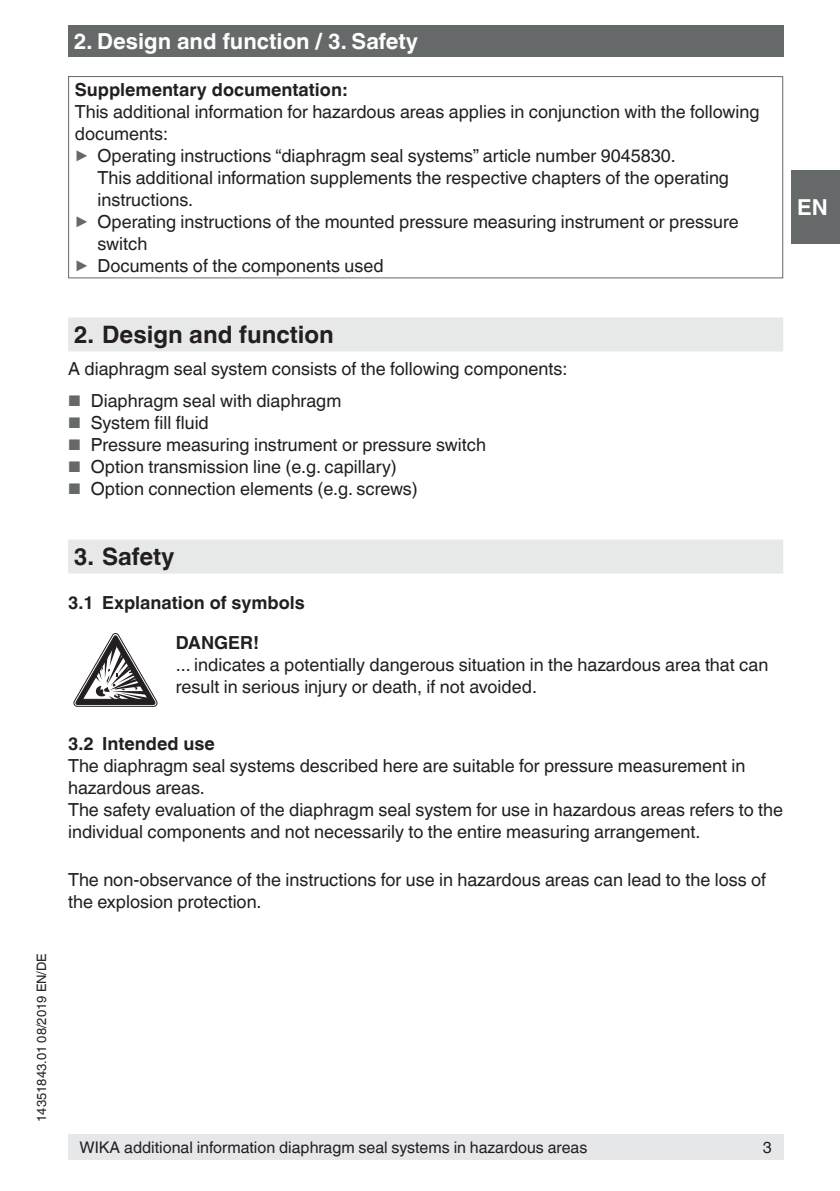
<style>
.page{position:relative;width:840px;height:1191px;background:#fff}
.page>*{position:absolute;margin:0;border:0;box-sizing:border-box;transform-origin:0 0}
.t1{font:700 24px "Helvetica World";color:#231f20}
.t2{font:700 22px "Helvetica World";color:#fff}
.t3{font:18px/22px "Helvetica World";color:#231f20}
.t4{font:700 18px/39.6px "Helvetica World";color:#231f20}
.t5{font:16px "Helvetica World";color:#231f20}
.t6{font:13px "Helvetica World";color:#231f20}
.s1{font-size:17.8px;color:#666969}
.s2{font-size:15.4px;color:#666969}
</style>
<div class="page">
<div style="left:791px;top:170px;width:48px;height:74px;background:#666969"></div>
<div style="left:68px;top:26px;width:714px;height:31px;background:#666969"></div>
<div style="left:68px;top:1134px;width:714px;height:25px;background:#e6e7e9"></div>
<div style="left:68px;top:317px;width:714px;height:34px;background:#e7e9e8"></div>
<div style="left:68px;top:539px;width:714px;height:34px;background:#e7e9e8"></div>
<svg style="left:74px;top:633px;width:83px;height:73px"></svg>
<div style="left:68px;top:76px;width:714px;height:202px;border:1px solid #666969"></div>
<p class="t6" style="left:34px;top:1121px;width:170px;rotate:-90deg">14351843.01 08/2019 EN/DE</p>
<p class="t2" style="left:74px;top:29px;width:345px">2. Design and function / 3. Safety</p>
<p class="t4" style="left:75px;top:70px;width:273px">Supplementary documentation:</p>
<p class="t3" style="left:75px;top:100px;width:686px">This additional information for hazardous areas applies in conjunction with the following</p>
<p class="t3" style="left:75px;top:122px;width:95px">documents:</p>
<p class="t3" style="left:75px;top:144px;width:602px"><span class="s1">▶</span> Operating instructions “diaphragm seal systems” article number 9045830.</p>
<p class="t3" style="left:97px;top:166px;width:632px">This additional information supplements the respective chapters of the operating</p>
<p class="t3" style="left:97px;top:188px;width:97px">instructions.</p>
<p class="t3" style="left:75px;top:210px;width:665px"><span class="s1">▶</span> Operating instructions of the mounted pressure measuring instrument or pressure</p>
<p class="t3" style="left:97px;top:232px;width:51px">switch</p>
<p class="t3" style="left:75px;top:254px;width:310px"><span class="s1">▶</span> Documents of the components used</p>
<p class="t2" style="left:796px;top:194px;width:32px">EN</p>
<h1 class="t1" style="left:74px;top:321px;width:261px">2. Design and function</h1>
<p class="t3" style="left:68px;top:358px;width:500px">A diaphragm seal system consists of the following components:</p>
<p class="t3" style="left:68px;top:390px;width:274px"><span class="s2">■</span> Diaphragm seal with diaphragm</p>
<p class="t3" style="left:68px;top:412px;width:142px"><span class="s2">■</span> System fill fluid</p>
<p class="t3" style="left:68px;top:434px;width:419px"><span class="s2">■</span> Pressure measuring instrument or pressure switch</p>
<p class="t3" style="left:68px;top:456px;width:330px"><span class="s2">■</span> Option transmission line (e.g. capillary)</p>
<p class="t3" style="left:68px;top:478px;width:351px"><span class="s2">■</span> Option connection elements (e.g. screws)</p>
<h1 class="t1" style="left:74px;top:543px;width:102px">3. Safety</h1>
<p class="t4" style="left:176px;top:583px;width:130px;text-indent:-108px">3.1 Explanation of symbols<br>DANGER!</p>
<p class="t3" style="left:176px;top:653px;width:593px">... indicates a potentially dangerous situation in the hazardous area that can result in serious injury or death, if not avoided.</p>
<p class="t4" style="left:68px;top:724px;width:148px">3.2 Intended use</p>
<p class="t3" style="left:68px;top:754px;width:716px">The diaphragm seal systems described here are suitable for pressure measurement in hazardous areas.<br>The safety evaluation of the diaphragm seal system for use in hazardous areas refers to the individual components and not necessarily to the entire measuring arrangement.</p>
<p class="t3" style="left:68px;top:868px;width:699px">The non-observance of the instructions for use in hazardous areas can lead to the loss of the explosion protection.</p>
<p class="t5" style="left:79px;top:1137px;width:509px">WIKA additional information diaphragm seal systems in hazardous areas</p>
<p class="t5" style="left:762px;top:1137px;width:10px">3</p>
</div>
